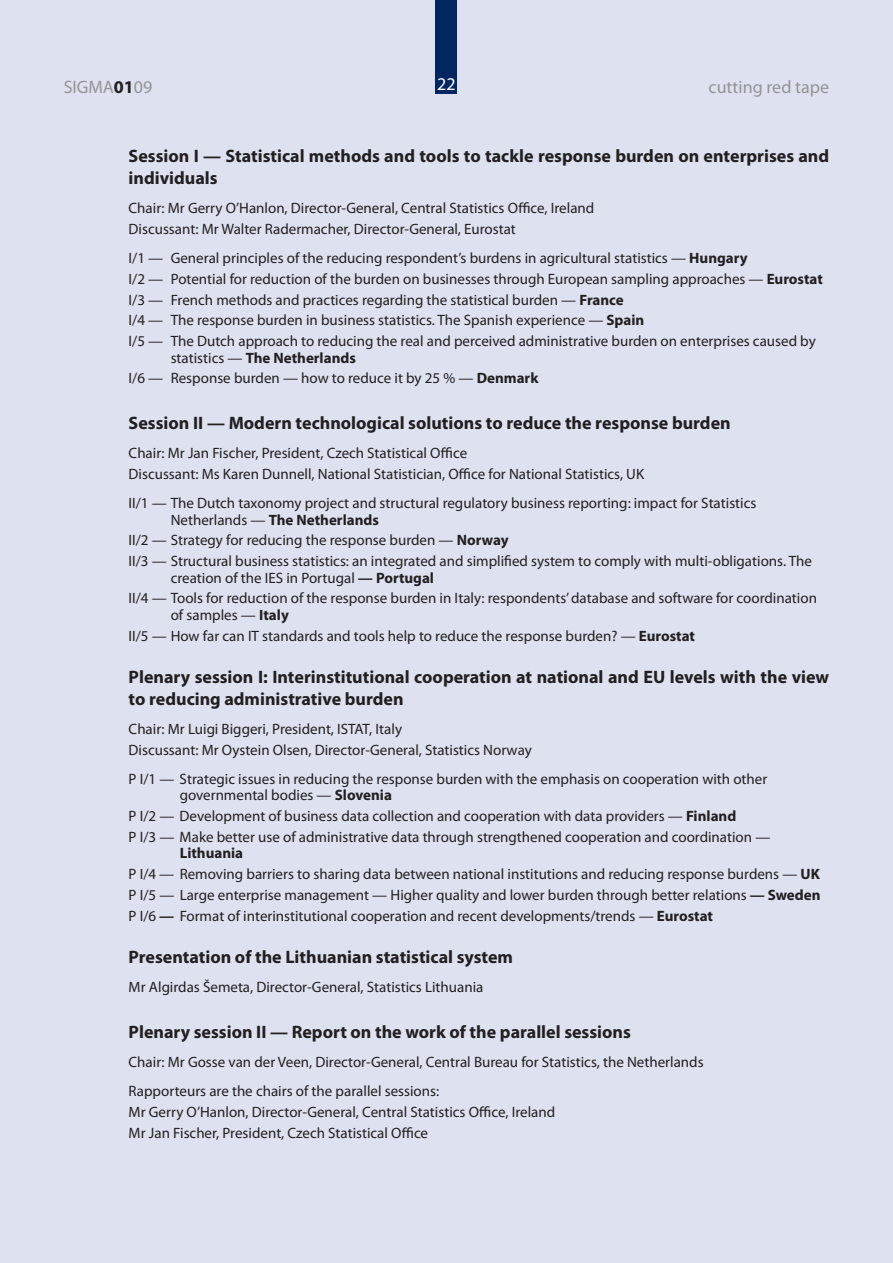
<style>
.page{position:relative;width:893px;height:1263px;background:#dde1f0}
.page>*{position:absolute;margin:0;border:0;box-sizing:border-box;transform-origin:0 0}
.t1{font:700 18px/21.6px "Myriad Pro";color:#231f20}
.t2{font:18px "Myriad Pro";color:#939598}
.t3{font:18px "Myriad Pro";color:#fff}
.t4{font:15px/20.7px "Myriad Pro";color:#231f20}
.s1{font-weight:700;color:#231f20}
.s2{font-weight:700}
</style>
<div class="page">
<div style="left:436px;top:0;width:21px;height:94px;background:#002561"></div>
<p class="t3" style="left:437px;top:77px;width:20px">22</p>
<p class="t2" style="left:64px;top:80px;width:90px">SIGMA<span class="s1">01</span>09</p>
<p class="t2" style="left:709px;top:80px;width:122px">cutting red tape</p>
<p class="t1" style="left:129px;top:147px;width:702px">Session I — Statistical methods and tools to tackle response burden on enterprises and individuals</p>
<p class="t4" style="left:129px;top:199px;width:467px">Chair: Mr Gerry O’Hanlon, Director-General, Central Statistics Office, Ireland<br>Discussant: Mr Walter Radermacher, Director-General, Eurostat</p>
<p class="t4" style="left:129px;top:249px;width:696px">I/1 — General principles of the reducing respondent’s burdens in agricultural statistics — <span class="s2">Hungary<br></span>I/2 — Potential for reduction of the burden on businesses through European sampling approaches — <span class="s2">Eurostat </span>I/3 — French methods and practices regarding the statistical burden — <span class="s2">France<br></span>I/4 — The response burden in business statistics. The Spanish experience — <span class="s2">Spain<br></span>I/5 — The Dutch approach to reducing the real and perceived administrative burden on enterprises caused by</p>
<p class="t4" style="left:129px;top:349px;width:411px;text-indent:42px">statistics — <span class="s2">The Netherlands<br></span>I/6 — Response burden — how to reduce it by 25 % — <span class="s2">Denmark</span></p>
<p class="t1" style="left:129px;top:414px;width:604px">Session II — Modern technological solutions to reduce the response burden</p>
<p class="t4" style="left:129px;top:444px;width:517px">Chair: Mr Jan Fischer, President, Czech Statistical Office<br>Discussant: Ms Karen Dunnell, National Statistician, Office for National Statistics, UK</p>
<p class="t4" style="left:171px;top:496px;width:587px;line-height:16.5px;text-indent:-42px">II/1 — The Dutch taxonomy project and structural regulatory business reporting: impact for Statistics<br>Netherlands — <span class="s2">The Netherlands</span></p>
<p class="t4" style="left:129px;top:531px;width:685px">II/2 — Strategy for reducing the response burden — <span class="s2">Norway<br></span>II/3 — Structural business statistics: an integrated and simplified system to comply with multi-obligations. The</p>
<p class="t4" style="left:129px;top:569px;width:690px;text-indent:42px">creation of the IES in Portugal <span class="s2">— Portugal<br></span>II/4 — Tools for reduction of the response burden in Italy: respondents’ database and software for coordination</p>
<p class="t4" style="left:129px;top:606px;width:568px;text-indent:42px">of samples — <span class="s2">Italy<br></span>II/5 — How far can IT standards and tools help to reduce the response burden? — <span class="s2">Eurostat</span></p>
<p class="t1" style="left:129px;top:668px;width:702px">Plenary session I: Interinstitutional cooperation at national and EU levels with the view to reducing administrative burden</p>
<p class="t4" style="left:129px;top:720px;width:405px">Chair: Mr Luigi Biggeri, President, ISTAT, Italy<br>Discussant: Mr Oystein Olsen, Director-General, Statistics Norway</p>
<p class="t4" style="left:180px;top:772px;width:589px;line-height:16.5px;text-indent:-51px">P I/1 — Strategic issues in reducing the response burden with the emphasis on cooperation with other governmental bodies — <span class="s2">Slovenia</span></p>
<p class="t4" style="left:129px;top:807px;width:643px">P I/2 — Development of business data collection and cooperation with data providers — <span class="s2">Finland<br></span>P I/3 — Make better use of administrative data through strengthened cooperation and coordination —</p>
<p class="t4" style="left:129px;top:844px;width:693px;text-indent:51px"><span class="s2">Lithuania<br></span>P I/4 — Removing barriers to sharing data between national institutions and reducing response burdens — <span class="s2">UK </span>P I/5 — Large enterprise management — Higher quality and lower burden through better relations <span class="s2">— Sweden </span>P I/6 <span class="s2">—</span> Format of interinstitutional cooperation and recent developments/trends — <span class="s2">Eurostat</span></p>
<p class="t1" style="left:129px;top:948px;width:386px">Presentation of the Lithuanian statistical system</p>
<p class="t4" style="left:129px;top:978px;width:356px">Mr Algirdas Šemeta, Director-General, Statistics Lithuania</p>
<p class="t1" style="left:129px;top:1022px;width:504px">Plenary session II — Report on the work of the parallel sessions</p>
<p class="t4" style="left:129px;top:1049px;width:576px;line-height:29.2px">Chair: Mr Gosse van der Veen, Director-General, Central Bureau for Statistics, the Netherlands<br>Rapporteurs are the chairs of the parallel sessions:</p>
<p class="t4" style="left:129px;top:1103px;width:428px">Mr Gerry O’Hanlon, Director-General, Central Statistics Office, Ireland<br>Mr Jan Fischer, President, Czech Statistical Office</p>
</div>
